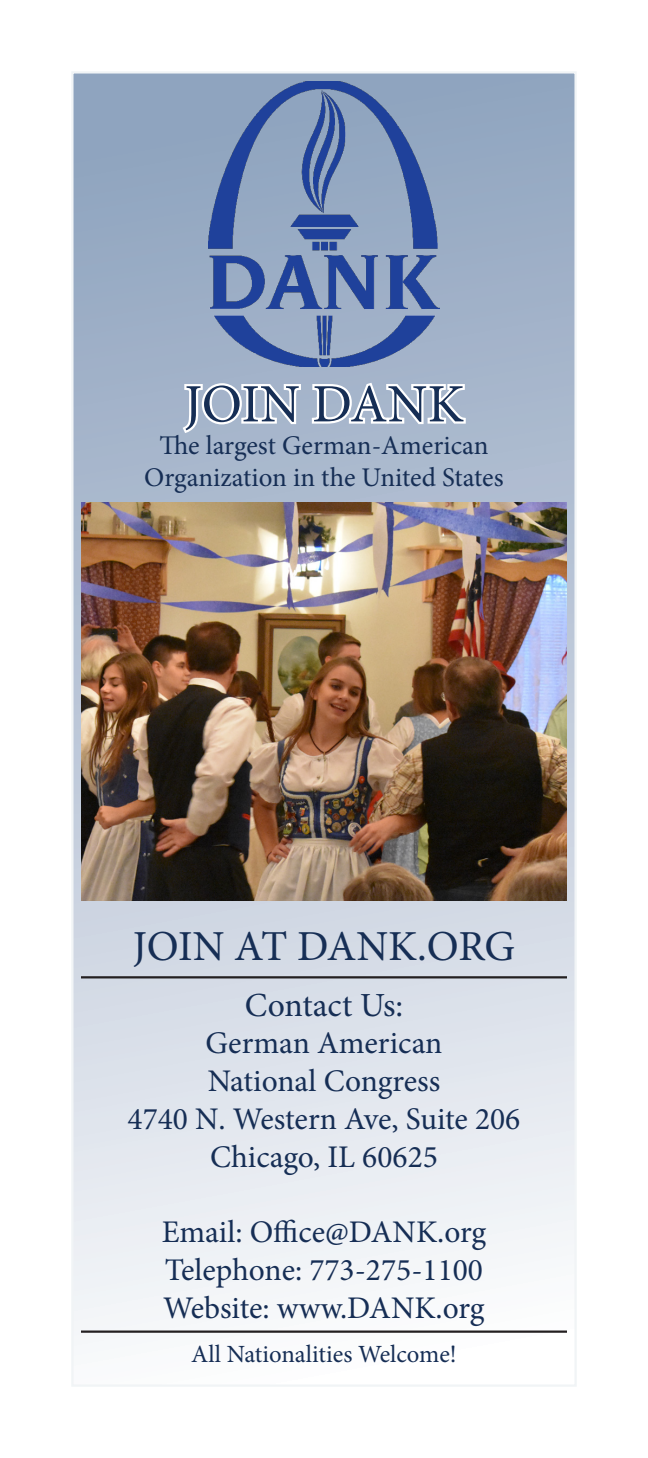
<style>
.page{position:relative;width:648px;height:1458px;background:#fff}
.page>*{position:absolute;margin:0;border:0;box-sizing:border-box;transform-origin:0 0}
.t1{font:54px "Minion Pro";letter-spacing:-.005em;color:#162e55}
.t2{font:42.75px "Minion Pro";letter-spacing:-.01em;color:#162e55}
.t3{font:33.75px "Minion Pro";color:#162e55}
.t4{font:31.5px/37.8px "Minion Pro";color:#162e55;text-align:center}
.t5{font:27px/32.4px "Minion Pro";color:#162e55;text-align:center}
.t6{font:24.75px "Minion Pro";color:#162e55}
</style>
<div class="page">
<div style="left:72px;top:72px;width:504px;height:1314px;background:linear-gradient(to bottom,#8ba0bc,#fafafc)"></div>
<img style="left:81px;top:502px;width:486px;height:399px">
<svg style="left:180px;top:381px;width:123px;height:55px"></svg>
<svg style="left:310px;top:365px;width:158px;height:61px"></svg>
<img style="left:209px;top:81px;width:230px;height:285px">
<hr style="left:81px;top:976px;width:486px;height:2px;background:#231f20">
<hr style="left:81px;top:1331px;width:486px;height:2px;background:#231f20">
<h1 class="t1" style="left:184px;top:368px;width:281px">JOIN DANK</h1>
<p class="t5" style="left:144px;top:429px;width:361px">The largest German-American<br>Organization in the United States</p>
<h2 class="t2" style="left:133px;top:918px;width:384px">JOIN AT DANK.ORG</h2>
<p class="t3" style="left:245px;top:982px;width:160px">Contact Us:</p>
<p class="t4" style="left:128px;top:1025px;width:394px">German American<br>National Congress<br>4740 N. Western Ave, Suite 206<br>Chicago, IL 60625</p>
<p class="t4" style="left:162px;top:1214px;width:326px;text-align:justify">Email: Office@DANK.org Telephone: 773-275-1100<br>Website: www.DANK.org</p>
<p class="t6" style="left:191px;top:1338px;width:267px">All Nationalities Welcome!</p>
</div>
